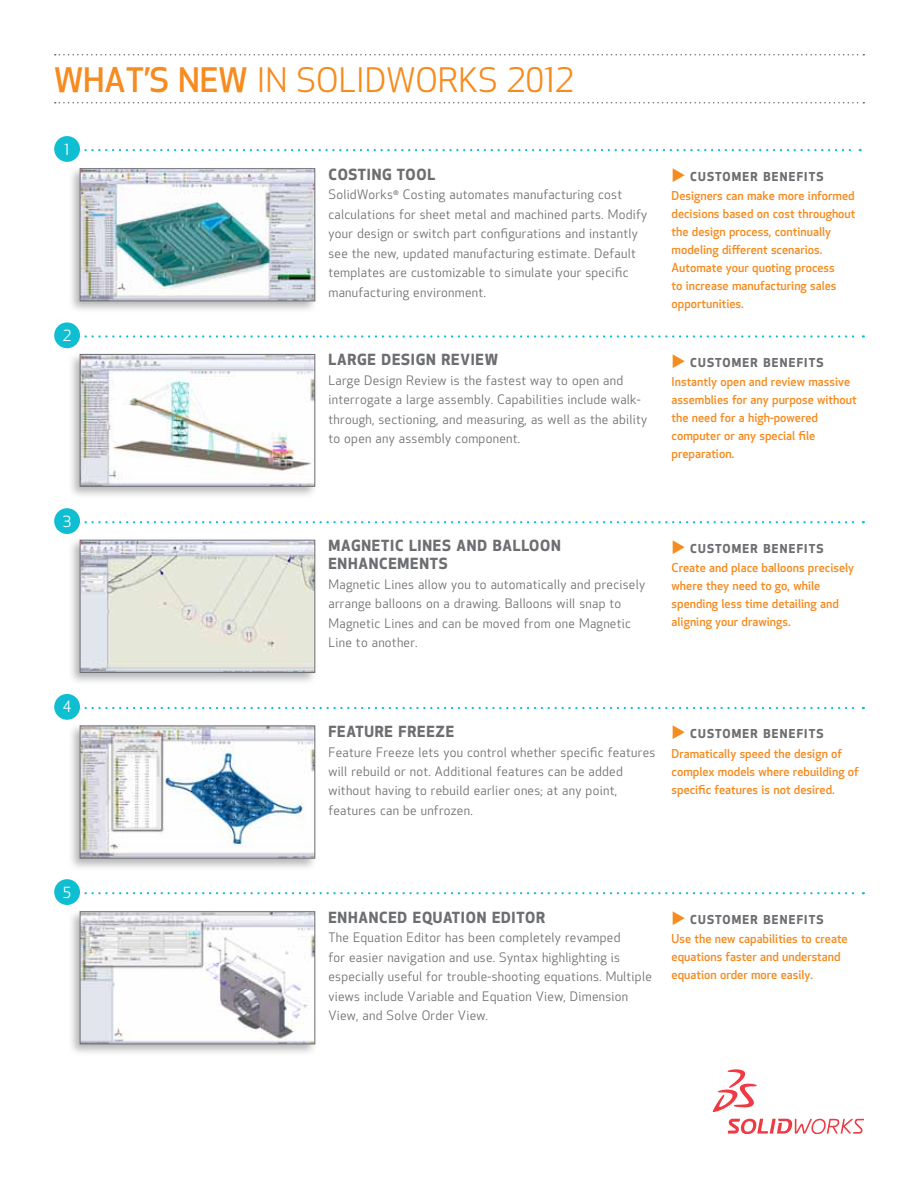
<style>
.page{position:relative;width:918px;height:1188px;background:#fff}
.page>*{position:absolute;margin:0;border:0;box-sizing:border-box;transform-origin:0 0}
.t1{font:33px "SW Apex New";color:#f68b1f}
.t2{font:700 15px/18px "SW Apex New";letter-spacing:.05em;color:#6d6e71}
.t3{font:15px "SW Apex New";color:#fff}
.t4{font:12.75px/19.5px "SW Apex New";letter-spacing:.02em;color:#6d6e71}
.t5{font:500 12px/18.1px "SW Apex New";color:#f68b1f}
.s1{font-weight:500}
.s2{font-weight:700;color:#6d6e71}
</style>
<div class="page">
<svg style="left:55px;top:102px;width:809px;height:1px"></svg>
<svg style="left:55px;top:54px;width:809px;height:2px"></svg>
<svg style="left:712px;top:1069px;width:152px;height:65px"></svg>
<svg style="left:84px;top:335px;width:780px;height:3px"></svg>
<svg style="left:84px;top:521px;width:780px;height:2px"></svg>
<svg style="left:84px;top:707px;width:780px;height:2px"></svg>
<svg style="left:84px;top:892px;width:780px;height:2px"></svg>
<svg style="left:84px;top:149px;width:777px;height:2px"></svg>
<div style="left:67px;top:537px;width:251px;height:148px;background:#6d6e71;opacity:.5"></div>
<img style="left:82px;top:542px;width:231px;height:129px">
<div style="left:80px;top:540px;width:235px;height:133px;border:1px solid #6d6e71"></div>
<div style="left:67px;top:351px;width:251px;height:148px;background:#6d6e71;opacity:.5"></div>
<img style="left:82px;top:356px;width:231px;height:128px">
<div style="left:80px;top:354px;width:235px;height:132px;border:1px solid #6d6e71"></div>
<div style="left:67px;top:166px;width:251px;height:148px;background:#6d6e71;opacity:.5"></div>
<img style="left:82px;top:170px;width:231px;height:129px">
<div style="left:80px;top:168px;width:235px;height:133px;border:1px solid #6d6e71"></div>
<div style="left:67px;top:723px;width:251px;height:148px;background:#6d6e71;opacity:.5"></div>
<img style="left:82px;top:728px;width:231px;height:128px">
<div style="left:80px;top:726px;width:235px;height:132px;border:1px solid #6d6e71"></div>
<div style="left:67px;top:909px;width:251px;height:148px;background:#6d6e71;opacity:.5"></div>
<img style="left:82px;top:914px;width:231px;height:128px">
<div style="left:80px;top:912px;width:235px;height:132px;border:1px solid #6d6e71"></div>
<div style="left:54px;top:322px;width:26px;height:26px;background:#10bed2;border-radius:50%"></div>
<div style="left:54px;top:508px;width:26px;height:26px;background:#10bed2;border-radius:50%"></div>
<div style="left:54px;top:694px;width:26px;height:26px;background:#10bed2;border-radius:50%"></div>
<div style="left:54px;top:879px;width:26px;height:26px;background:#10bed2;border-radius:50%"></div>
<div style="left:54px;top:136px;width:26px;height:26px;background:#10bed2;border-radius:50%"></div>
<h1 class="t1" style="left:54px;top:59px;width:522px"><span class="s1">What’s New</span> in SolidWorks 2012</h1>
<p class="t3" style="left:65px;top:140px;width:6px">1</p>
<p class="t3" style="left:63px;top:326px;width:10px">2</p>
<p class="t2" style="left:328px;top:165px;width:105px">COSTING TOOL</p>
<p class="t4" style="left:328px;top:185px;width:320px">SolidWorks<sup>®</sup> Costing automates manufacturing cost calculations for sheet metal and machined parts. Modify your design or switch part configurations and instantly see the new, updated manufacturing estimate. Default templates are customizable to simulate your specific manufacturing environment.</p>
<p class="t2" style="left:328px;top:350px;width:171px">LARGE DESIGN REVIEW</p>
<p class="t4" style="left:328px;top:371px;width:320px">Large Design Review is the fastest way to open and interrogate a large assembly. Capabilities include walk&shy;through, sectioning, and measuring, as well as the ability to open any assembly component.</p>
<p class="t5" style="left:672px;top:168px;width:185px">◆ <span class="s2">CUSTOMER BENEFITS<br></span>Designers can make more informed decisions based on cost throughout the design process, continually modeling different scenarios.<br>Automate your quoting process<br>to increase manufacturing sales opportunities.</p>
<p class="t5" style="left:672px;top:353px;width:187px">◆ <span class="s2">CUSTOMER BENEFITS<br></span>Instantly open and review massive assemblies for any purpose without the need for a high-powered computer or any special file preparation.</p>
<p class="t3" style="left:63px;top:512px;width:10px">3</p>
<p class="t3" style="left:63px;top:698px;width:10px">4</p>
<p class="t2" style="left:328px;top:536px;width:234px">MAGNETIC LINES AND BALLOON<br>ENHANCEMENTS</p>
<p class="t4" style="left:328px;top:574px;width:318px">Magnetic Lines allow you to automatically and precisely arrange balloons on a drawing. Balloons will snap to Magnetic Lines and can be moved from one Magnetic Line to another.</p>
<p class="t5" style="left:672px;top:539px;width:184px">◆ <span class="s2">CUSTOMER BENEFITS<br></span>Create and place balloons precisely where they need to go, while spending less time detailing and aligning your drawings.</p>
<p class="t2" style="left:328px;top:722px;width:127px">FEATURE FREEZE</p>
<p class="t4" style="left:328px;top:742px;width:328px">Feature Freeze lets you control whether specific features will rebuild or not. Additional features can be added without having to rebuild earlier ones; at any point, features can be unfrozen.</p>
<p class="t5" style="left:672px;top:725px;width:189px">◆ <span class="s2">CUSTOMER BENEFITS<br></span>Dramatically speed the design of complex models where rebuilding of specific features is not desired.</p>
<p class="t3" style="left:63px;top:883px;width:10px">5</p>
<p class="t2" style="left:328px;top:908px;width:218px">ENHANCED EQUATION EDITOR</p>
<p class="t4" style="left:329px;top:928px;width:325px">The Equation Editor has been completely revamped<br>for easier navigation and use. Syntax highlighting is especially useful for trouble-shooting equations. Multiple views include Variable and Equation View, Dimension View, and Solve Order View.</p>
<p class="t5" style="left:672px;top:911px;width:178px">◆ <span class="s2">CUSTOMER BENEFITS<br></span>Use the new capabilities to create equations faster and understand equation order more easily.</p>
</div>
